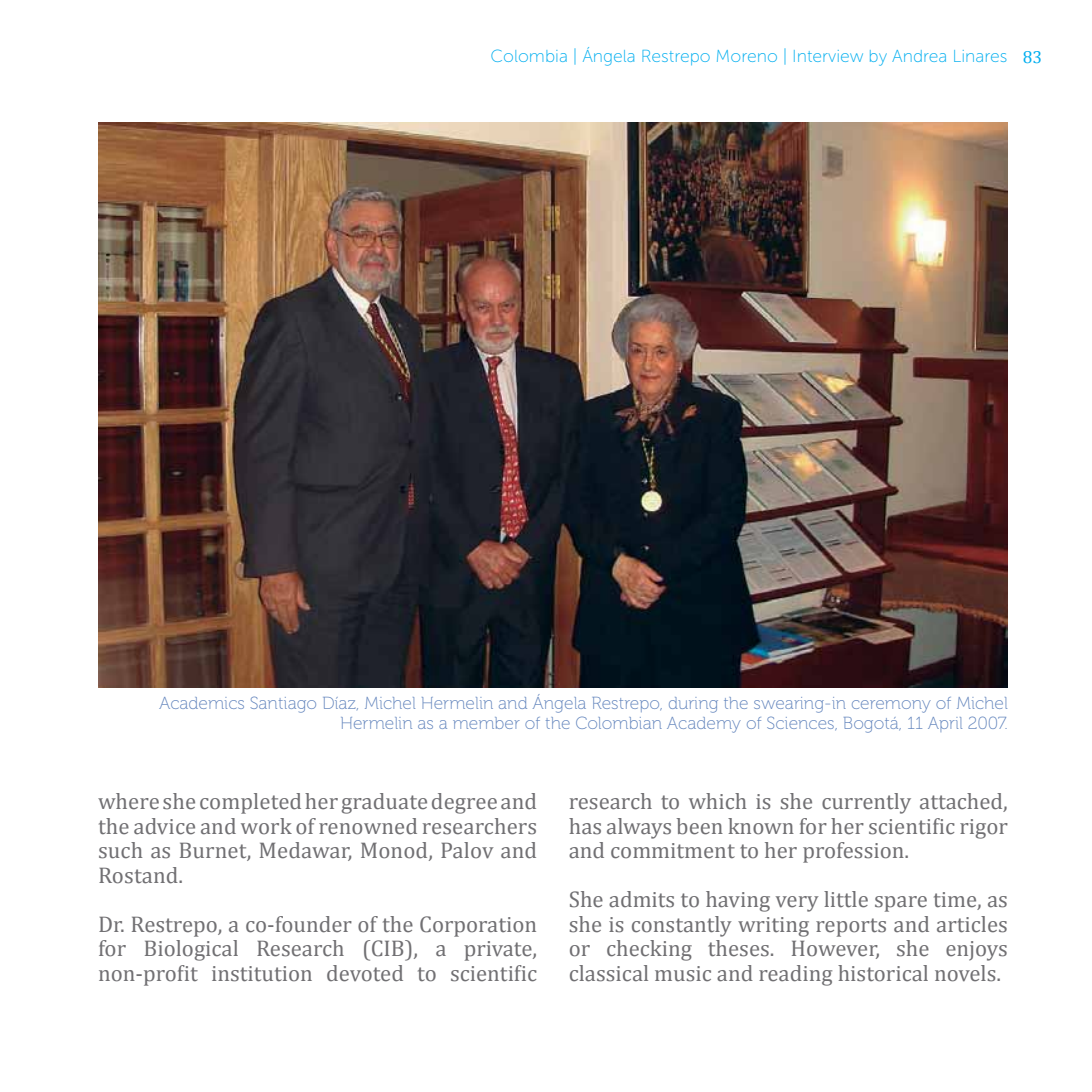
<style>
.page{position:relative;width:1092px;height:1092px;background:#fff}
.page>*{position:absolute;margin:0;border:0;box-sizing:border-box;transform-origin:0 0}
.t1{font:22.75px/24.5px "Cambria";color:#717073;text-align:justify}
.t2{font:17.5px/19.2px "Museo 100";color:#6284bc;text-align:right}
.t3{font:17.5px "Museo Sans 100";color:#00aeef}
.t4{font:17.5px "Cambria";color:#00aeef}
</style>
<div class="page">
<img style="left:98px;top:122px;width:909px;height:565px">
<p class="t3" style="left:490px;top:47px;width:518px">Colombia | Ángela Restrepo Moreno | Interview by Andrea Linares</p>
<p class="t4" style="left:1022px;top:46px;width:21px">83</p>
<p class="t2" style="left:159px;top:694px;width:850px">Academics Santiago Díaz, Michel Hermelin and Ángela Restrepo, during the swearing-in ceremony of Michel<br>Hermelin as a member of the Colombian Academy of Sciences, Bogotá, 11 April 2007.</p>
<p class="t1" style="left:98px;top:788px;width:440px">where she completed her graduate degree and the advice and work of renowned researchers such as Burnet, Medawar, Monod, Palov and Rostand.</p>
<p class="t1" style="left:98px;top:911px;width:440px">Dr. Restrepo, a co-founder of the Corporation for Biological Research (CIB), a private, non-profit institution devoted to scientific</p>
<p class="t1" style="left:568px;top:788px;width:440px">research to which is she currently attached, has always been known for her scientific rigor and commitment to her profession.</p>
<p class="t1" style="left:568px;top:886px;width:440px">She admits to having very little spare time, as she is constantly writing reports and articles or checking theses. However, she enjoys classical music and reading historical novels.</p>
</div>
